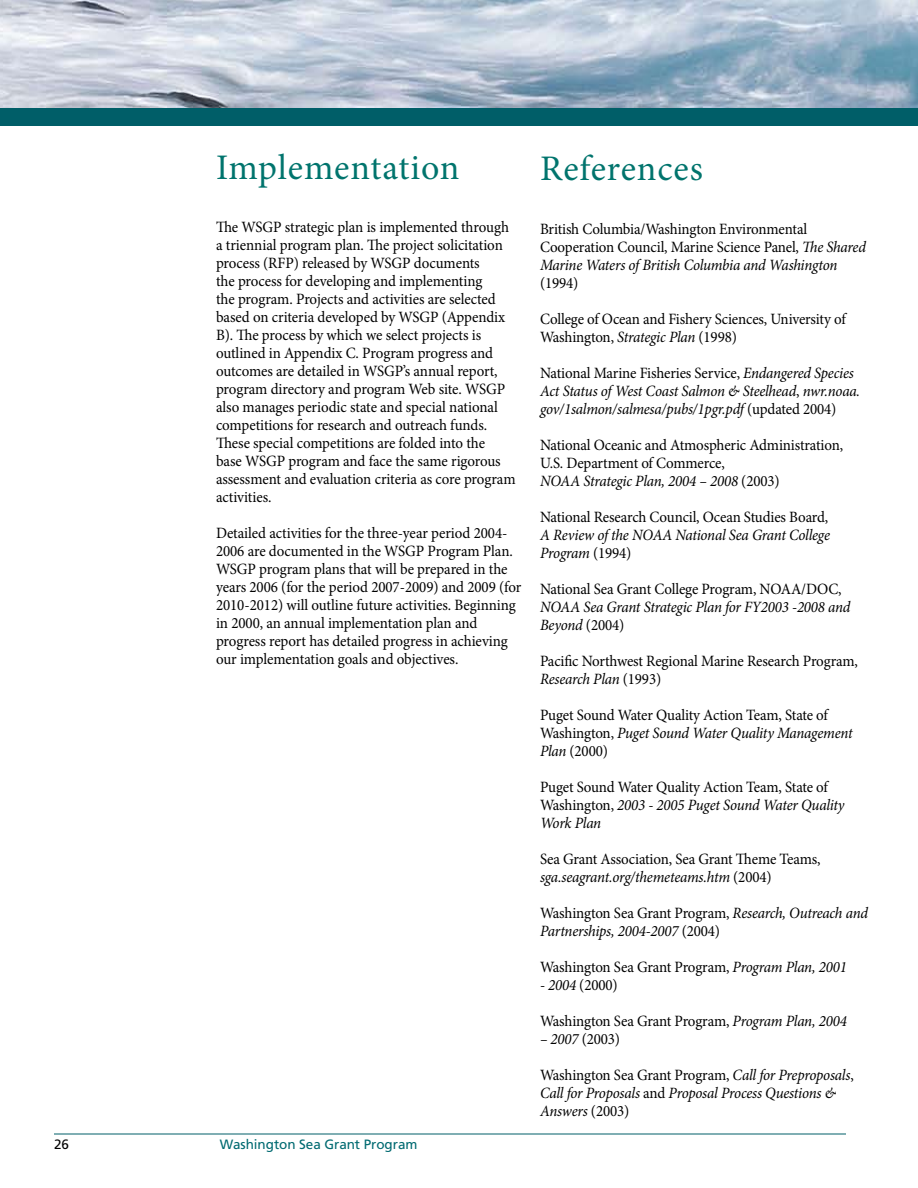
<style>
.page{position:relative;width:918px;height:1188px;background:#fff}
.page>*{position:absolute;margin:0;border:0;box-sizing:border-box;transform-origin:0 0}
.t1{font:36px "Minion Pro";letter-spacing:.025em;color:#00746d}
.t2{font:15.75px/18px "Minion Pro";letter-spacing:-.01em;color:#000;scale:.95 1}
.t3{font:italic 15.75px/18px "Minion Pro";letter-spacing:-.015em;color:#000;scale:.95 1}
.t4{font:13.5px "Frutiger LT Std";letter-spacing:-.005em;color:#006a71}
.t5{font:13.5px "Frutiger LT Std";color:#000}
.s1{font-style:italic}
.s2{font-style:normal}
</style>
<div class="page">
<div style="left:0;top:108px;width:918px;height:18px;background:#005e68"></div>
<hr style="left:54px;top:1134px;width:792px;height:1px;background:#005e68">
<img style="left:0;top:0;width:918px;height:108px">
<h1 class="t1" style="left:216px;top:144px;width:245px">Implementation</h1>
<p class="t2" style="left:216px;top:218px;width:317px">The WSGP strategic plan is implemented through a triennial program plan. The project solicitation process (RFP) released by WSGP documents<br>the process for developing and implementing<br>the program. Projects and activities are selected based on criteria developed by WSGP (Appendix B). The process by which we select projects is outlined in Appendix C. Program progress and outcomes are detailed in WSGP’s annual report, program directory and program Web site. WSGP also manages periodic state and special national competitions for research and outreach funds.<br>These special competitions are folded into the<br>base WSGP program and face the same rigorous assessment and evaluation criteria as core program activities.</p>
<p class="t2" style="left:216px;top:524px;width:323px">Detailed activities for the three-year period 2004- 2006 are documented in the WSGP Program Plan.<br>WSGP program plans that will be prepared in the years 2006 (for the period 2007-2009) and 2009 (for 2010-2012) will outline future activities. Beginning in 2000, an annual implementation plan and progress report has detailed progress in achieving our implementation goals and objectives.</p>
<p class="t5" style="left:54px;top:1136px;width:16px">26</p>
<p class="t4" style="left:220px;top:1136px;width:199px">Washington Sea Grant Program</p>
<h1 class="t1" style="left:540px;top:144px;width:164px">References</h1>
<p class="t2" style="left:540px;top:220px;width:345px">British Columbia/Washington Environmental<br>Cooperation Council, Marine Science Panel, <span class="s1">The Shared<br>Marine Waters of British Columbia and Washington</span></p>
<p class="t2" style="left:540px;top:274px;width:42px">(1994)</p>
<p class="t2" style="left:540px;top:310px;width:323px">College of Ocean and Fishery Sciences, University of<br>Washington, <span class="s1">Strategic Plan</span> (1998)</p>
<p class="t3" style="left:540px;top:364px;width:338px"><span class="s2">National Marine Fisheries Service,</span> Endangered Species<br>Act Status of West Coast Salmon &amp; Steelhead<span class="s2">,</span> nwr.noaa. gov/1salmon/salmesa/pubs/1pgr.pdf <span class="s2">(updated 2004)</span></p>
<p class="t2" style="left:540px;top:436px;width:321px">National Oceanic and Atmospheric Administration,<br>U.S. Department of Commerce,<br><span class="s1">NOAA Strategic Plan, 2004 – 2008</span> (2003)</p>
<p class="t2" style="left:540px;top:508px;width:305px">National Research Council, Ocean Studies Board,</p>
<p class="t3" style="left:540px;top:526px;width:307px">A Review of the NOAA National Sea Grant College<br>Program <span class="s2">(1994)</span></p>
<p class="t2" style="left:540px;top:580px;width:319px">National Sea Grant College Program, NOAA/DOC,</p>
<p class="t3" style="left:540px;top:598px;width:328px">NOAA Sea Grant Strategic Plan for FY2003 -2008 and<br>Beyond <span class="s2">(2004)</span></p>
<p class="t2" style="left:540px;top:652px;width:336px">Pacific Northwest Regional Marine Research Program,<br><span class="s1">Research Plan</span> (1993)</p>
<p class="t2" style="left:540px;top:706px;width:331px">Puget Sound Water Quality Action Team, State of<br>Washington, <span class="s1">Puget Sound Water Quality Management<br>Plan</span> (2000)</p>
<p class="t2" style="left:540px;top:778px;width:322px">Puget Sound Water Quality Action Team, State of<br>Washington, <span class="s1">2003 - 2005 Puget Sound Water Quality<br>Work Plan</span></p>
<p class="t2" style="left:540px;top:850px;width:297px">Sea Grant Association, Sea Grant Theme Teams, <span class="s1">sga.seagrant.org/themeteams.htm</span> (2004)</p>
<p class="t3" style="left:540px;top:904px;width:347px"><span class="s2">Washington Sea Grant Program,</span> Research, Outreach and<br>Partnerships, 2004-2007 <span class="s2">(2004)</span></p>
<p class="t2" style="left:540px;top:958px;width:324px">Washington Sea Grant Program, <span class="s1">Program Plan, 2001</span></p>
<p class="t2" style="left:540px;top:976px;width:83px"><span class="s1">- 2004</span> (2000)</p>
<p class="t2" style="left:540px;top:1012px;width:324px">Washington Sea Grant Program, <span class="s1">Program Plan, 2004</span></p>
<p class="t2" style="left:540px;top:1030px;width:86px"><span class="s1">– 2007</span> (2003)</p>
<p class="t3" style="left:540px;top:1066px;width:332px"><span class="s2">Washington Sea Grant Program,</span> Call for Preproposals<span class="s2">,<br></span>Call for Proposals <span class="s2">and</span> Proposal Process Questions &amp;<br>Answers <span class="s2">(2003)</span></p>
</div>
